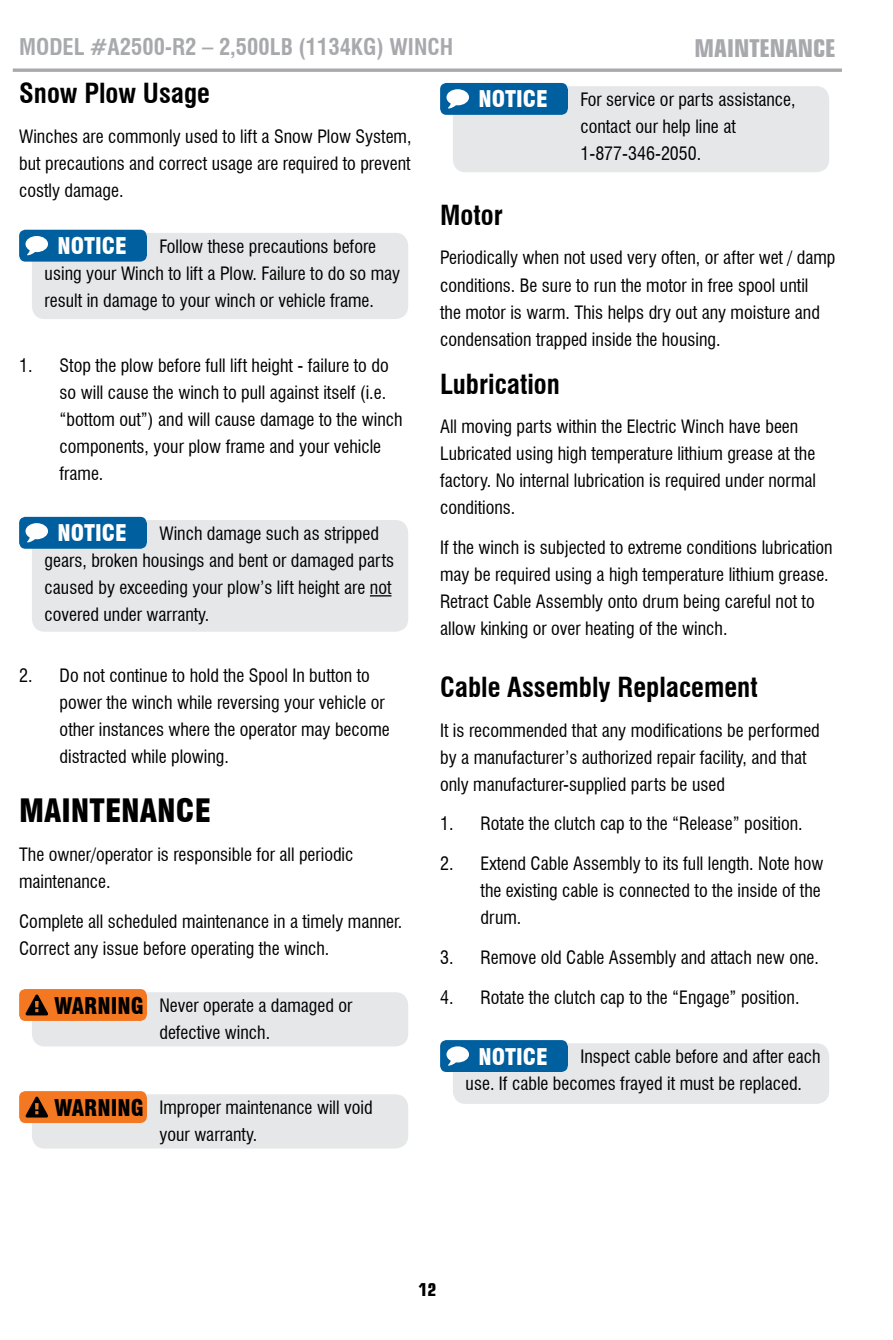
<style>
.page{position:relative;width:893px;height:1340px;background:#fff}
.page>*{position:absolute;margin:0;border:0;box-sizing:border-box;transform-origin:0 0}
.t1{font:900 condensed 31.5px "Swiss 721 BT";color:#000}
.t2{font:700 condensed 27px "Swiss 721 BT";color:#000}
.t3{font:700 condensed 24.75px "Square 721 BT";color:#a7a9ac}
.t4{font:700 condensed 22.5px "Swiss 721 BT";color:#a7a9ac}
.t5{font:900 condensed 22.5px "Swiss 721 BT";color:#fff}
.t6{font:condensed 18px/27px "Swiss 721 BT";color:#000}
.t7{font:700 condensed 18px "Square 721 BT";color:#000}
.s1{font-weight:900;font-size:22.5px}
</style>
<div class="page">
<svg style="left:13px;top:68px;width:829px;height:4px;background:#b4b6b8"></svg>
<div style="left:32px;top:233px;width:376px;height:86px;background:#e6e7e8;border-radius:13px"></div>
<div style="left:19px;top:230px;width:128px;height:31px;background:#005f9e;border-radius:6px"></div>
<svg style="left:26px;top:236px;width:22px;height:19px"></svg>
<div style="left:32px;top:520px;width:376px;height:111px;background:#e6e7e8;border-radius:13px"></div>
<div style="left:19px;top:517px;width:128px;height:32px;background:#005f9e;border-radius:6px"></div>
<svg style="left:26px;top:523px;width:22px;height:19px"></svg>
<svg style="left:370px;top:595px;width:21px;height:1px"></svg>
<div style="left:32px;top:992px;width:376px;height:54px;background:#e6e7e8;border-radius:13px"></div>
<div style="left:19px;top:989px;width:128px;height:31px;background:#f47721;border-radius:6px"></div>
<svg style="left:26px;top:994px;width:22px;height:21px"></svg>
<div style="left:32px;top:1094px;width:376px;height:54px;background:#e6e7e8;border-radius:13px"></div>
<div style="left:19px;top:1091px;width:128px;height:32px;background:#f47721;border-radius:6px"></div>
<svg style="left:26px;top:1096px;width:22px;height:21px"></svg>
<div style="left:453px;top:86px;width:376px;height:86px;background:#e6e7e8;border-radius:13px"></div>
<div style="left:440px;top:83px;width:128px;height:32px;background:#005f9e;border-radius:6px"></div>
<svg style="left:446px;top:89px;width:23px;height:20px"></svg>
<div style="left:453px;top:1043px;width:376px;height:60px;background:#e6e7e8;border-radius:13px"></div>
<div style="left:440px;top:1040px;width:128px;height:31px;background:#005f9e;border-radius:6px"></div>
<svg style="left:446px;top:1046px;width:23px;height:19px"></svg>
<p class="t4" style="left:19px;top:34px;width:436px">MODEL #A2500-R2 – 2,500LB (1134KG) WINCH</p>
<h3 class="t3" style="left:695px;top:33px;width:33px">MAINTENANCE</h3>
<h2 class="t2" style="left:19px;top:77px;width:192px">Snow Plow Usage</h2>
<p class="t6" style="left:19px;top:123px;width:394px;text-align:justify">Winches are commonly used to lift a Snow Plow System, but precautions and correct usage are required to prevent costly damage.</p>
<p class="t5" style="left:478px;top:86px;width:69px">NOTICE</p>
<p class="t6" style="left:580px;top:86px;width:217px">For service or parts assistance, contact our help line at<br>1-877-346-2050.</p>
<p class="t5" style="left:57px;top:232px;width:69px">NOTICE</p>
<p class="t6" style="left:45px;top:233px;width:357px;text-indent:115px">Follow these precautions before using your Winch to lift a Plow. Failure to do so may result in damage to your winch or vehicle frame.</p>
<p class="t6" style="left:60px;top:352px;width:345px;text-indent:-40px">1. Stop the plow before full lift height - failure to do so will cause the winch to pull against itself (i.e. “bottom out”) and will cause damage to the winch components, your plow frame and your vehicle frame.</p>
<p class="t5" style="left:57px;top:519px;width:69px">NOTICE</p>
<p class="t6" style="left:45px;top:520px;width:351px;text-indent:115px">Winch damage such as stripped gears, broken housings and bent or damaged parts caused by exceeding your plow’s lift height are not covered under warranty.</p>
<p class="t6" style="left:60px;top:662px;width:332px;text-indent:-40px">2. Do not continue to hold the Spool In button to power the winch while reversing your vehicle or other instances where the operator may become distracted while plowing.</p>
<h1 class="t1" style="left:19px;top:791px;width:193px">MAINTENANCE</h1>
<p class="t6" style="left:19px;top:841px;width:336px">The owner/operator is responsible for all periodic maintenance.</p>
<p class="t6" style="left:19px;top:908px;width:385px">Complete all scheduled maintenance in a timely manner.<br>Correct any issue before operating the winch.</p>
<p class="t6" style="left:159px;top:992px;width:194px;text-indent:-105px"><span class="s1">WARNING</span> Never operate a damaged or defective winch.</p>
<p class="t6" style="left:54px;top:1094px;width:320px;text-align:center"><span class="s1">WARNING</span> Improper maintenance will void your warranty.</p>
<h2 class="t2" style="left:440px;top:199px;width:64px">Motor</h2>
<p class="t6" style="left:440px;top:244px;width:397px">Periodically when not used very often, or after wet / damp conditions. Be sure to run the motor in free spool until<br>the motor is warm. This helps dry out any moisture and condensation trapped inside the housing.</p>
<h2 class="t2" style="left:440px;top:367px;width:121px">Lubrication</h2>
<p class="t6" style="left:440px;top:413px;width:378px">All moving parts within the Electric Winch have been Lubricated using high temperature lithium grease at the factory. No internal lubrication is required under normal conditions.</p>
<p class="t6" style="left:440px;top:534px;width:394px">If the winch is subjected to extreme conditions lubrication may be required using a high temperature lithium grease.<br>Retract Cable Assembly onto drum being careful not to allow kinking or over heating of the winch.</p>
<h2 class="t2" style="left:440px;top:671px;width:319px">Cable Assembly Replacement</h2>
<p class="t6" style="left:440px;top:716px;width:381px">It is recommended that any modifications be performed by a manufacturer’s authorized repair facility, and that only manufacturer-supplied parts be used</p>
<p class="t6" style="left:440px;top:810px;width:364px">1. Rotate the clutch cap to the “Release” position.</p>
<p class="t6" style="left:481px;top:850px;width:344px;text-indent:-40px">2. Extend Cable Assembly to its full length. Note how the existing cable is connected to the inside of the drum.</p>
<p class="t6" style="left:440px;top:944px;width:380px">3. Remove old Cable Assembly and attach new one.</p>
<p class="t6" style="left:440px;top:983px;width:361px">4. Rotate the clutch cap to the “Engage” position.</p>
<p class="t5" style="left:478px;top:1042px;width:69px">NOTICE</p>
<p class="t6" style="left:466px;top:1043px;width:356px;text-indent:115px">Inspect cable before and after each use. If cable becomes frayed it must be replaced.</p>
<p class="t7" style="left:418px;top:1278px;width:19px">12</p>
</div>
